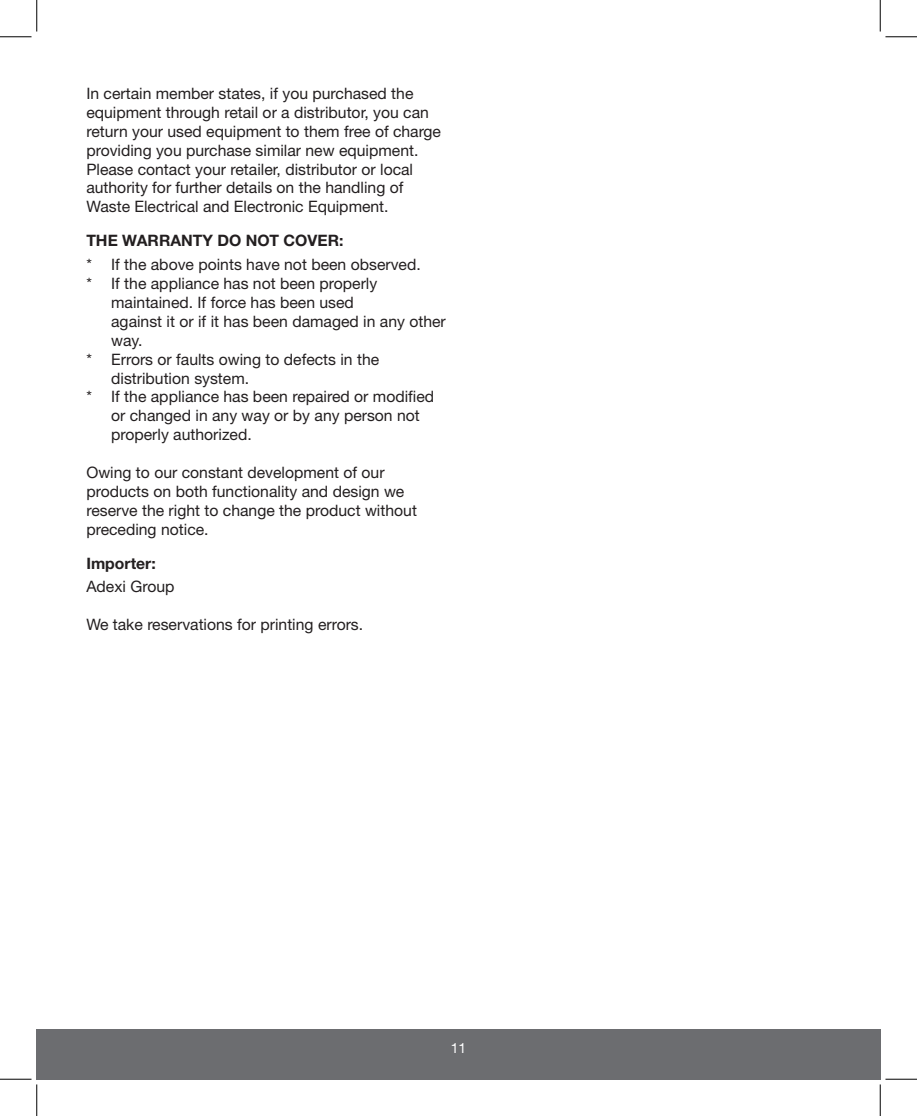
<style>
.page{position:relative;width:917px;height:1116px;background:#fff}
.page>*{position:absolute;margin:0;border:0;box-sizing:border-box;transform-origin:0 0}
.t1{font:15.75px/18.9px "Helvetica Neue";color:#231f20}
.t2{font:700 15.75px "Helvetica Neue";color:#231f20}
.t3{font:14px "Helvetica Neue";color:#fff}
</style>
<div class="page">
<div style="left:37px;top:1029px;width:843px;height:49px;background:#6c6d70"></div>
<hr style="left:0;top:36px;width:32px;height:1px;background:#000">
<hr style="left:885px;top:36px;width:32px;height:1px;background:#000">
<hr style="left:0;top:1078px;width:32px;height:1px;background:#000">
<hr style="left:885px;top:1078px;width:32px;height:1px;background:#000">
<hr style="left:36px;top:0;width:1px;height:32px;background:#000">
<hr style="left:36px;top:1084px;width:1px;height:31px;background:#000">
<hr style="left:880px;top:0;width:1px;height:32px;background:#000">
<hr style="left:880px;top:1084px;width:1px;height:31px;background:#000">
<p class="t1" style="left:86px;top:84px;width:356px">In certain member states, if you purchased the equipment through retail or a distributor, you can return your used equipment to them free of charge providing you purchase similar new equipment.<br>Please contact your retailer, distributor or local authority for further details on the handling of Waste Electrical and Electronic Equipment.</p>
<p class="t2" style="left:86px;top:231px;width:258px">THE WARRANTY DO NOT COVER:</p>
<p class="t1" style="left:86px;top:255px;width:336px">* If the above points have not been observed.</p>
<p class="t1" style="left:86px;top:273px;width:292px">* If the appliance has not been properly</p>
<p class="t1" style="left:111px;top:292px;width:244px">maintained. If force has been used</p>
<p class="t1" style="left:111px;top:311px;width:336px">against it or if it has been damaged in any other</p>
<p class="t1" style="left:111px;top:330px;width:33px">way.</p>
<p class="t1" style="left:86px;top:349px;width:294px">* Errors or faults owing to defects in the</p>
<p class="t1" style="left:111px;top:368px;width:140px">distribution system.</p>
<p class="t1" style="left:86px;top:387px;width:349px">* If the appliance has been repaired or modified</p>
<p class="t1" style="left:111px;top:406px;width:310px">or changed in any way or by any person not</p>
<p class="t1" style="left:111px;top:425px;width:142px">properly authorized.</p>
<p class="t1" style="left:86px;top:462px;width:332px">Owing to our constant development of our products on both functionality and design we reserve the right to change the product without preceding notice.</p>
<p class="t2" style="left:86px;top:553px;width:71px">Importer:</p>
<p class="t1" style="left:86px;top:577px;width:90px">Adexi Group</p>
<p class="t1" style="left:86px;top:615px;width:278px">We take reservations for printing errors.</p>
<p class="t3" style="left:451px;top:1038px;width:17px">11</p>
</div>
